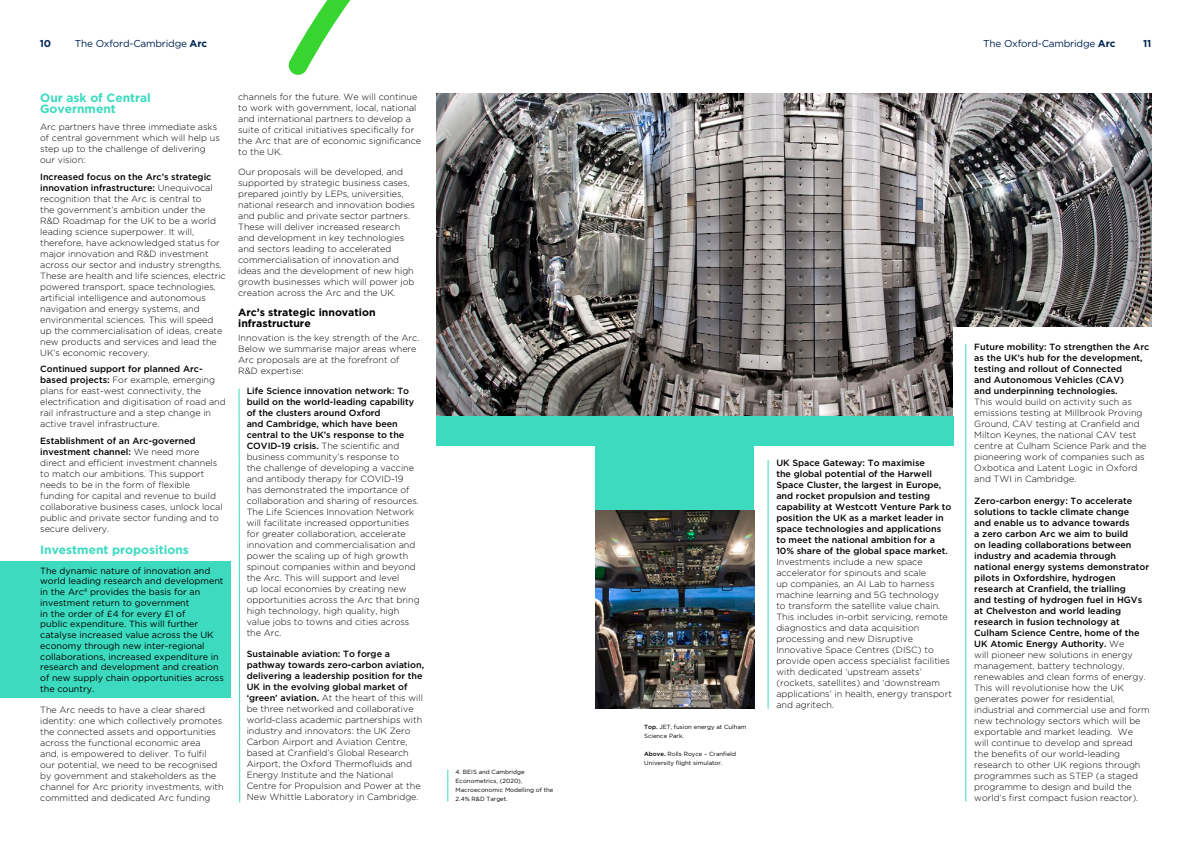
<style>
.page{position:relative;width:1191px;height:842px;background:#fff}
.page>*{position:absolute;margin:0;border:0;box-sizing:border-box;transform-origin:0 0}
.t1{font:700 12px/11px "Gotham";color:#3cdbc0}
.t2{font:700 10.5px/11px "Gotham";color:#000}
.t3{font:10px "Gotham";letter-spacing:-.02em;color:#002554}
.t4{font:700 10px "Gotham";color:#002554}
.t5{font:300 9px/11px "Gotham";color:#000}
.t6{font:500 9px/11px "Gotham";color:#000}
.t7{font:9px/10.7px "Gotham";color:#000}
.t8{font:6px/9px "Gotham";color:#000}
.s1{font-weight:700}
.s2{font-weight:500}
</style>
<div class="page">
<div style="left:0;top:562px;width:231px;height:136px;background:#3cdbc0"></div>
<img style="left:436px;top:94px;width:715px;height:323px">
<div style="left:953px;top:328px;width:238px;height:103px;background:#fff"></div>
<hr style="left:447px;top:770px;width:1px;height:31px;background:#3cdbc0">
<hr style="left:965px;top:344px;width:1px;height:457px;background:#3cdbc0">
<hr style="left:767px;top:460px;width:1px;height:249px;background:#3cdbc0">
<svg style="left:238px;top:388px;width:3px;height:415px"></svg>
<svg style="left:288px;top:0;width:63px;height:75px"></svg>
<div style="left:595px;top:417px;width:159px;height:217px;background:#3cdbc0"></div>
<div style="left:436px;top:417px;width:517px;height:29px;background:#3cdbc0"></div>
<img style="left:595px;top:510px;width:159px;height:198px">
<p class="t4" style="left:40px;top:38px;width:13px">10</p>
<p class="t3" style="left:75px;top:38px;width:134px">The Oxford-Cambridge <span class="s1">Arc</span></p>
<p class="t3" style="left:983px;top:38px;width:134px">The Oxford-Cambridge <span class="s1">Arc</span></p>
<p class="t4" style="left:1143px;top:38px;width:10px">11</p>
<h4 class="t1" style="left:40px;top:92px;width:112px">Our ask of Central<br>Government</h4>
<p class="t5" style="left:40px;top:121px;width:181px">Arc partners have three immediate asks of central government which will help us step up to the challenge of delivering our vision:</p>
<p class="t5" style="left:40px;top:171px;width:187px"><span class="s2">Increased focus on the Arc’s strategic innovation infrastructure:</span> Unequivocal recognition that the Arc is central to<br>the government’s ambition under the R&amp;D Roadmap for the UK to be a world leading science superpower. It will, therefore, have acknowledged status for major innovation and R&amp;D investment across our sector and industry strengths.<br>These are health and life sciences, electric powered transport, space technologies, artificial intelligence and autonomous navigation and energy systems, and environmental sciences. This will speed up the commercialisation of ideas, create new products and services and lead the UK’s economic recovery.</p>
<p class="t5" style="left:40px;top:363px;width:187px"><span class="s2">Continued support for planned Arc&shy;based projects:</span> For example, emerging plans for east-west connectivity, the electrification and digitisation of road and rail infrastructure and a step change in active travel infrastructure.</p>
<p class="t5" style="left:40px;top:435px;width:184px"><span class="s2">Establishment of an Arc-governed investment channel:</span> We need more direct and efficient investment channels to match our ambitions. This support needs to be in the form of flexible funding for capital and revenue to build collaborative business cases, unlock local public and private sector funding and to secure delivery.</p>
<h4 class="t1" style="left:40px;top:544px;width:150px">Investment propositions</h4>
<p class="t7" style="left:40px;top:565px;width:185px">The dynamic nature of innovation and world leading research and development in the Arc<sup>4</sup> provides the basis for an investment return to government<br>in the order of £4 for every £1 of<br>public expenditure. This will further catalyse increased value across the UK economy through new inter-regional collaborations, increased expenditure in research and development and creation of new supply chain opportunities across the country.</p>
<p class="t5" style="left:40px;top:704px;width:185px">The Arc needs to have a clear shared identity: one which collectively promotes the connected assets and opportunities across the functional economic area<br>and, is empowered to deliver. To fulfil our potential, we need to be recognised by government and stakeholders as the channel for Arc priority investments, with committed and dedicated Arc funding</p>
<p class="t5" style="left:238px;top:91px;width:184px">channels for the future. We will continue to work with government, local, national and international partners to develop a suite of critical initiatives specifically for the Arc that are of economic significance to the UK.</p>
<p class="t5" style="left:238px;top:166px;width:178px">Our proposals will be developed, and supported by strategic business cases, prepared jointly by LEPs, universities, national research and innovation bodies and public and private sector partners.<br>These will deliver increased research and development in key technologies and sectors leading to accelerated commercialisation of innovation and ideas and the development of new high growth businesses which will power job creation across the Arc and the UK.</p>
<h5 class="t2" style="left:238px;top:307px;width:139px">Arc’s strategic innovation infrastructure</h5>
<p class="t5" style="left:238px;top:332px;width:183px">Innovation is the key strength of the Arc.<br>Below we summarise major areas where<br>Arc proposals are at the forefront of<br>R&amp;D expertise:</p>
<p class="t5" style="left:247px;top:385px;width:174px"><span class="s2">Life Science innovation network: To build on the world-leading capability of the clusters around Oxford<br>and Cambridge, which have been central to the UK’s response to the COVID-19 crisis.</span> The scientific and business community’s response to<br>the challenge of developing a vaccine and antibody therapy for COVID-19 has demonstrated the importance of collaboration and sharing of resources.<br>The Life Sciences Innovation Network will facilitate increased opportunities for greater collaboration, accelerate innovation and commercialisation and power the scaling up of high growth spinout companies within and beyond the Arc. This will support and level<br>up local economies by creating new opportunities across the Arc that bring high technology, high quality, high value jobs to towns and cities across the Arc.</p>
<p class="t5" style="left:247px;top:648px;width:179px"><span class="s2">Sustainable aviation: To forge a pathway towards zero-carbon aviation, delivering a leadership position for the UK in the evolving global market of ‘green’ aviation.</span> At the heart of this will be three networked and collaborative world-class academic partnerships with industry and innovators: the UK Zero Carbon Airport and Aviation Centre, based at Cranfield’s Global Research Airport, the Oxford Thermofluids and Energy Institute and the National Centre for Propulsion and Power at the New Whittle Laboratory in Cambridge.</p>
<p class="t8" style="left:455px;top:767px;width:99px">4. BEIS and Cambridge<br>Econometrics, (2020),<br>Macroeconomic Modelling of the<br>2.4% R&amp;D Target.</p>
<p class="t8" style="left:644px;top:722px;width:104px"><span class="s2">Top.</span> JET, fusion energy at Culham<br>Science Park.</p>
<p class="t8" style="left:644px;top:749px;width:93px"><span class="s2">Above.</span> Rolls Royce – Cranfield<br>University flight simulator.</p>
<p class="t6" style="left:776px;top:457px;width:177px">UK Space Gateway: To maximise<br>the global potential of the Harwell Space Cluster, the largest in Europe, and rocket propulsion and testing capability at Westcott Venture Park to position the UK as a market leader in space technologies and applications to meet the national ambition for a 10% share of the global space market.</p>
<p class="t5" style="left:776px;top:556px;width:177px">Investments include a new space accelerator for spinouts and scale<br>up companies, an AI Lab to harness machine learning and 5G technology<br>to transform the satellite value chain.<br>This includes in-orbit servicing, remote diagnostics and data acquisition processing and new Disruptive Innovative Space Centres (DISC) to provide open access specialist facilities with dedicated ‘upstream assets’ (rockets, satellites) and ‘downstream applications’ in health, energy transport and agritech.</p>
<p class="t6" style="left:974px;top:341px;width:176px">Future mobility: To strengthen the Arc as the UK’s hub for the development, testing and rollout of Connected<br>and Autonomous Vehicles (CAV)<br>and underpinning technologies.</p>
<p class="t5" style="left:974px;top:396px;width:174px">This would build on activity such as emissions testing at Millbrook Proving Ground, CAV testing at Cranfield and Milton Keynes, the national CAV test centre at Culham Science Park and the pioneering work of companies such as Oxbotica and Latent Logic in Oxford and TWI in Cambridge.</p>
<p class="t5" style="left:974px;top:495px;width:177px"><span class="s2">Zero-carbon energy: To accelerate solutions to tackle climate change<br>and enable us to advance towards<br>a zero carbon Arc we aim to build<br>on leading collaborations between industry and academia through national energy systems demonstrator pilots in Oxfordshire, hydrogen research at Cranfield, the trialling<br>and testing of hydrogen fuel in HGVs at Chelveston and world leading research in fusion technology at Culham Science Centre, home of the UK Atomic Energy Authority.</span> We<br>will pioneer new solutions in energy management, battery technology, renewables and clean forms of energy.<br>This will revolutionise how the UK generates power for residential, industrial and commercial use and form new technology sectors which will be exportable and market leading. We will continue to develop and spread<br>the benefits of our world-leading research to other UK regions through programmes such as STEP (a staged programme to design and build the world’s first compact fusion reactor).</p>
</div>
